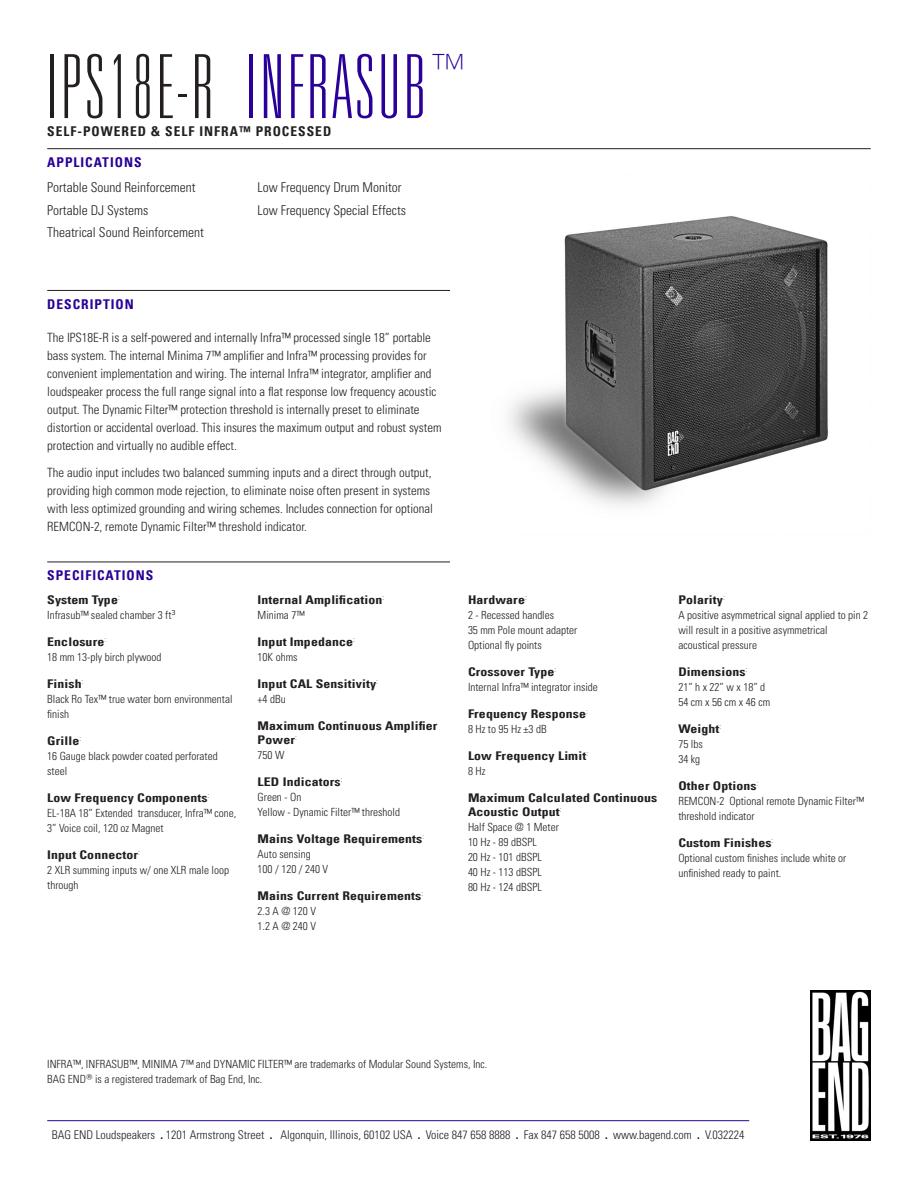
<style>
.page{position:relative;width:918px;height:1188px;background:#fff}
.page>*{position:absolute;margin:0;border:0;box-sizing:border-box;transform-origin:0 0}
.Product_Header{font:100 ultra-condensed 88.5px "Univers LT Std";letter-spacing:.05em;color:#231f20}
.Product_Header-2{font:100 ultra-condensed 37.5px "Univers LT Std";color:#290098}
.Applications_Body_Te{font:300 condensed 13.5px "Univers LT Std";color:#231f20}
.Main_Header_Divider{font:13.5px "Univers Com 67 Bold Cond";letter-spacing:.075em;color:#290098}
.Product_Header-3{font:13.5px "Univers Com 67 Bold Cond";letter-spacing:.075em;color:#231f20}
.Description_Body_Tex{font:300 condensed 12.75px/18px "Univers LT Std";color:#231f20}
.Quick_Specs_Header{font:12px/13.5px "Univers Com 67 Bold Cond";letter-spacing:.01em;color:#231f20;scale:1.15 1}
.t1{font:300 condensed 12px "Univers LT Std";color:#231f20}
.Quick_Specs_Body_Tex{font:300 condensed 11.25px/15px "Univers LT Std";color:#231f20}
.s1{color:#290098}
.s2{font-family:"Univers Com 67 Bold Cond";font-weight:400;font-stretch:normal}
</style>
<div class="page">
<hr style="left:47px;top:1120px;width:702px;height:1px;background:#290098">
<img style="left:811px;top:991px;width:60px;height:150px">
<img style="left:508px;top:216px;width:320px;height:290px">
<hr style="left:47px;top:148px;width:824px;height:1px;background:#231f20">
<hr style="left:47px;top:290px;width:403px;height:1px;background:#231f20">
<hr style="left:47px;top:562px;width:403px;height:1px;background:#231f20">
<p class="Product_Header" style="left:47px;top:42px;width:380px">IPS18E-R <span class="s1">INFRASUB</span></p>
<p class="Product_Header-2" style="left:430px;top:48px;width:39px">™</p>
<p class="Product_Header-3" style="left:47px;top:123px;width:286px">SELF-POWERED &amp; SELF INFRA™ PROCESSED</p>
<p class="Main_Header_Divider" style="left:47px;top:154px;width:96px">APPLICATIONS</p>
<p class="Applications_Body_Te" style="left:47px;top:179px;width:150px">Portable Sound Reinforcement</p>
<p class="Applications_Body_Te" style="left:47px;top:202px;width:103px">Portable DJ Systems</p>
<p class="Applications_Body_Te" style="left:47px;top:224px;width:158px">Theatrical Sound Reinforcement</p>
<p class="Applications_Body_Te" style="left:258px;top:179px;width:145px">Low Frequency Drum Monitor</p>
<p class="Applications_Body_Te" style="left:258px;top:202px;width:150px">Low Frequency Special Effects</p>
<p class="Main_Header_Divider" style="left:47px;top:296px;width:88px">DESCRIPTION</p>
<p class="Description_Body_Tex" style="left:47px;top:329px;width:396px">The IPS18E-R is a self-powered and internally Infra™ processed single 18” portable bass system. The internal Minima 7™ amplifier and Infra™ processing provides for convenient implementation and wiring. The internal Infra™ integrator, amplifier and loudspeaker process the full range signal into a flat response low frequency acoustic output. The Dynamic Filter™ protection threshold is internally preset to eliminate distortion or accidental overload. This insures the maximum output and robust system protection and virtually no audible effect.</p>
<p class="Description_Body_Tex" style="left:47px;top:464px;width:387px">The audio input includes two balanced summing inputs and a direct through output, providing high common mode rejection, to eliminate noise often present in systems with less optimized grounding and wiring schemes. Includes connection for optional REMCON-2, remote Dynamic Filter™ threshold indicator.</p>
<p class="Main_Header_Divider" style="left:47px;top:567px;width:108px">SPECIFICATIONS</p>
<p class="Quick_Specs_Header" style="left:47px;top:593px;width:65px">System Type<sup>:</sup></p>
<p class="Quick_Specs_Body_Tex" style="left:47px;top:608px;width:130px">Infrasub™ sealed chamber 3 ft<sup>3</sup></p>
<p class="Quick_Specs_Header" style="left:47px;top:635px;width:53px">Enclosure<sup>:</sup></p>
<p class="Quick_Specs_Body_Tex" style="left:47px;top:650px;width:116px">18 mm 13-ply birch plywood</p>
<p class="Quick_Specs_Header" style="left:47px;top:677px;width:33px">Finish<sup>:</sup></p>
<p class="Quick_Specs_Body_Tex" style="left:47px;top:692px;width:187px">Black Ro Tex™ true water born environmental finish</p>
<p class="Quick_Specs_Header" style="left:47px;top:734px;width:31px">Grille<sup>:</sup></p>
<p class="Quick_Specs_Body_Tex" style="left:47px;top:749px;width:172px">16 Gauge black powder coated perforated steel</p>
<p class="Quick_Specs_Header" style="left:47px;top:791px;width:143px">Low Frequency Components<sup>:</sup></p>
<p class="Quick_Specs_Body_Tex" style="left:47px;top:806px;width:191px">EL-18A 18” Extended transducer, Infra™ cone,</p>
<p class="Quick_Specs_Body_Tex" style="left:47px;top:821px;width:118px">3” Voice coil, 120 oz Magnet</p>
<p class="Quick_Specs_Header" style="left:47px;top:848px;width:82px">Input Connector<sup>:</sup></p>
<p class="Quick_Specs_Body_Tex" style="left:47px;top:863px;width:183px">2 XLR summing inputs w/ one XLR male loop through</p>
<p class="Quick_Specs_Header" style="left:258px;top:593px;width:112px">Internal Amplification<sup>:</sup></p>
<p class="Quick_Specs_Body_Tex" style="left:258px;top:608px;width:48px">Minima 7™</p>
<p class="Quick_Specs_Header" style="left:258px;top:635px;width:86px">Input Impedance<sup>:</sup></p>
<p class="Quick_Specs_Body_Tex" style="left:258px;top:650px;width:41px">10K ohms</p>
<p class="Quick_Specs_Header" style="left:258px;top:677px;width:106px">Input CAL Sensitivity<sup>:</sup></p>
<p class="Quick_Specs_Body_Tex" style="left:258px;top:692px;width:30px">+4 dBu</p>
<p class="Quick_Specs_Header" style="left:258px;top:719px;width:158px">Maximum Continuous Amplifier<br>Power<sup>:</sup></p>
<p class="Quick_Specs_Body_Tex" style="left:258px;top:747px;width:28px">750 W</p>
<p class="Quick_Specs_Header" style="left:258px;top:775px;width:75px">LED Indicators<sup>:</sup></p>
<p class="Quick_Specs_Body_Tex" style="left:258px;top:789px;width:45px">Green - On</p>
<p class="Quick_Specs_Body_Tex" style="left:258px;top:804px;width:144px">Yellow - Dynamic Filter™ threshold</p>
<p class="Quick_Specs_Header" style="left:258px;top:832px;width:146px">Mains Voltage Requirements<sup>:</sup></p>
<p class="Quick_Specs_Body_Tex" style="left:258px;top:846px;width:55px">Auto sensing</p>
<p class="Quick_Specs_Body_Tex" style="left:258px;top:861px;width:72px">100 / 120 / 240 V</p>
<p class="Quick_Specs_Header" style="left:258px;top:889px;width:145px">Mains Current Requirements<sup>:</sup></p>
<p class="Quick_Specs_Body_Tex" style="left:258px;top:903px;width:60px">2.3 A @ 120 V</p>
<p class="Quick_Specs_Body_Tex" style="left:258px;top:918px;width:60px">1.2 A @ 240 V</p>
<p class="Quick_Specs_Header" style="left:468px;top:593px;width:53px">Hardware<sup>:</sup></p>
<p class="Quick_Specs_Body_Tex" style="left:468px;top:608px;width:88px">2 - Recessed handles</p>
<p class="Quick_Specs_Body_Tex" style="left:468px;top:623px;width:111px">35 mm Pole mount adapter</p>
<p class="Quick_Specs_Body_Tex" style="left:468px;top:638px;width:75px">Optional fly points</p>
<p class="Quick_Specs_Header" style="left:468px;top:665px;width:78px">Crossover Type<sup>:</sup></p>
<p class="Quick_Specs_Body_Tex" style="left:468px;top:680px;width:131px">Internal Infra™ integrator inside</p>
<p class="Quick_Specs_Header" style="left:468px;top:707px;width:106px">Frequency Response<sup>:</sup></p>
<p class="Quick_Specs_Body_Tex" style="left:468px;top:722px;width:80px">8 Hz to 95 Hz ±3 dB</p>
<p class="Quick_Specs_Header" style="left:468px;top:749px;width:106px">Low Frequency Limit<sup>:</sup></p>
<p class="Quick_Specs_Body_Tex" style="left:468px;top:764px;width:19px">8 Hz</p>
<p class="Quick_Specs_Header" style="left:468px;top:791px;width:166px">Maximum Calculated Continuous<br>Acoustic Output<sup>:</sup></p>
<p class="Quick_Specs_Body_Tex" style="left:468px;top:819px;width:92px">Half Space @ 1 Meter</p>
<p class="Quick_Specs_Body_Tex" style="left:468px;top:834px;width:70px">10 Hz - 89 dBSPL</p>
<p class="Quick_Specs_Body_Tex" style="left:468px;top:849px;width:75px">20 Hz - 101 dBSPL</p>
<p class="Quick_Specs_Body_Tex" style="left:468px;top:864px;width:75px">40 Hz - 113 dBSPL</p>
<p class="Quick_Specs_Body_Tex" style="left:468px;top:879px;width:75px">80 Hz - 124 dBSPL</p>
<p class="Quick_Specs_Header" style="left:678px;top:593px;width:42px">Polarity<sup>:</sup></p>
<p class="Quick_Specs_Body_Tex" style="left:678px;top:608px;width:191px">A positive asymmetrical signal applied to pin 2 will result in a positive asymmetrical acoustical pressure</p>
<p class="Quick_Specs_Header" style="left:678px;top:665px;width:62px">Dimensions<sup>:</sup></p>
<p class="Quick_Specs_Body_Tex" style="left:678px;top:680px;width:88px">21” h x 22” w x 18” d</p>
<p class="Quick_Specs_Body_Tex" style="left:678px;top:695px;width:93px">54 cm x 56 cm x 46 cm</p>
<p class="Quick_Specs_Header" style="left:678px;top:722px;width:39px">Weight<sup>:</sup></p>
<p class="Quick_Specs_Body_Tex" style="left:678px;top:737px;width:26px">75 lbs</p>
<p class="Quick_Specs_Body_Tex" style="left:678px;top:752px;width:23px">34 kg</p>
<p class="Quick_Specs_Header" style="left:678px;top:779px;width:71px">Other Options<sup>:</sup></p>
<p class="Quick_Specs_Body_Tex" style="left:678px;top:794px;width:187px">REMCON-2 Optional remote Dynamic Filter™ threshold indicator</p>
<p class="Quick_Specs_Header" style="left:678px;top:836px;width:84px">Custom Finishes<sup>:</sup></p>
<p class="Quick_Specs_Body_Tex" style="left:678px;top:851px;width:170px">Optional custom finishes include white or unfinished ready to paint.</p>
<p class="Quick_Specs_Body_Tex" style="left:47px;top:1056px;width:442px">INFRA™, INFRASUB™, MINIMA 7™ and DYNAMIC FILTER™ are trademarks of Modular Sound Systems, Inc.</p>
<p class="Quick_Specs_Body_Tex" style="left:47px;top:1071px;width:217px">BAG END<sup>®</sup> is a registered trademark of Bag End, Inc.</p>
<p class="t1" style="left:52px;top:1127px;width:694px">BAG END Loudspeakers <span class="s2">.</span> 1201 Armstrong Street <span class="s2">.</span> Algonquin, Illinois, 60102 USA <span class="s2">.</span> Voice 847 658 8888 <span class="s2">.</span> Fax 847 658 5008 <span class="s2">.</span> www.bagend.com <span class="s2">.</span> V.032224</p>
</div>
